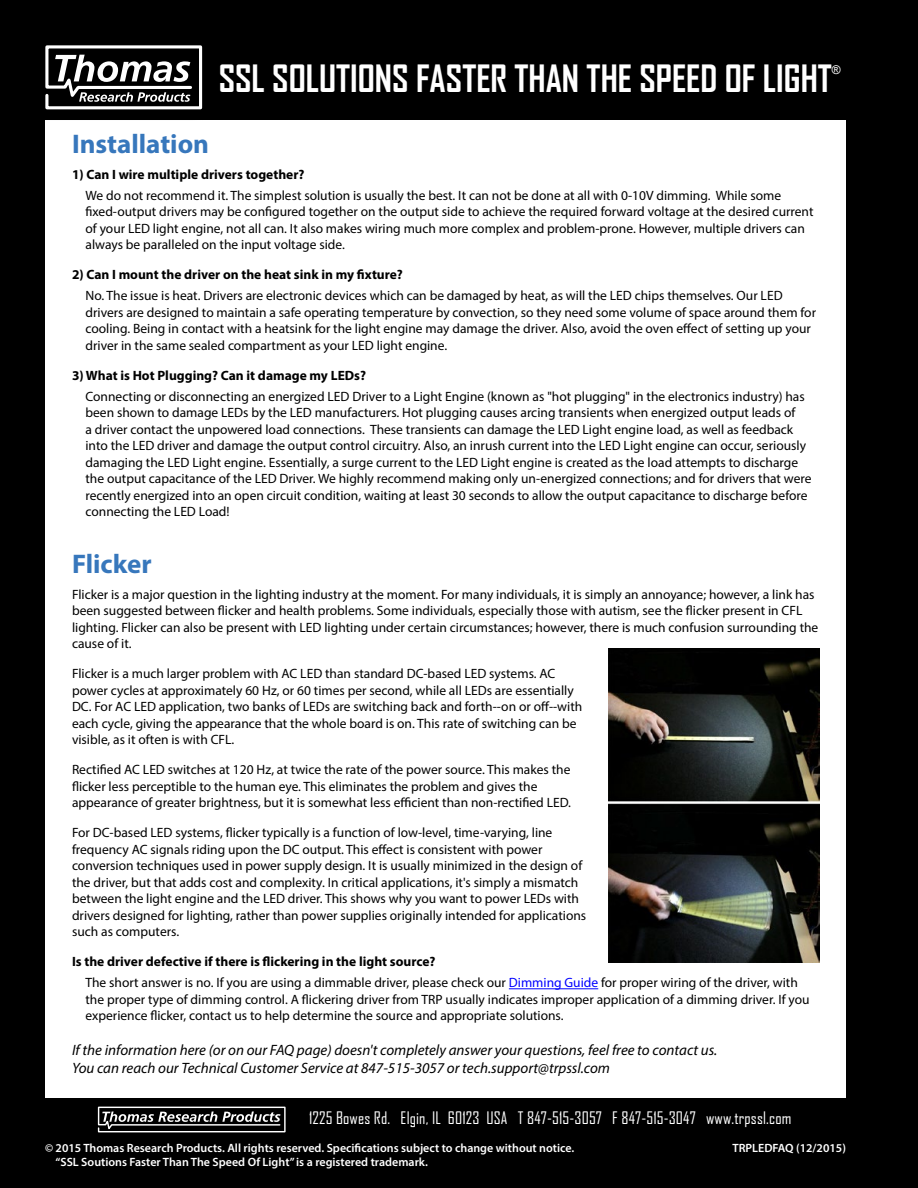
<style>
.page{position:relative;width:918px;height:1188px;background:#000}
.page>*{position:absolute;margin:0;border:0;box-sizing:border-box;transform-origin:0 0}
.t1{font:700 36px "Agency FB";color:#fff}
.t2{font:700 27px "Myriad Pro";color:#3777bc}
.t3{font:16.5px "Agency FB";letter-spacing:.01em;color:#fff}
.t4{font:italic 15px/18px "Myriad Pro";color:#000}
.t5{font:13.5px/16.5px "Myriad Pro";color:#000}
.t6{font:700 13.5px "Myriad Pro";color:#000}
.t7{font:600 12px "Myriad Pro";color:#fff}
.t8{font:12px "Arial";color:#fff}
.s1{font-weight:700}
.s2{color:#00f}
</style>
<div class="page">
<div style="left:45px;top:121px;width:801px;height:977px;background:#fff"></div>
<hr style="left:509px;top:988px;width:89px;height:1px;background:#00f">
<img style="left:608px;top:648px;width:211px;height:315px">
<div style="left:33px;top:39px;width:176px;height:83px;background:#000"></div>
<svg style="left:45px;top:45px;width:157px;height:65px"></svg>
<svg style="left:98px;top:1106px;width:188px;height:27px"></svg>
<h1 class="t1" style="left:219px;top:56px;width:615px">SSL SOLUTIONS FASTER THAN THE SPEED OF LIGHT</h1>
<p class="t8" style="left:832px;top:61px;width:10px">®</p>
<h2 class="t2" style="left:72px;top:127px;width:139px">Installation</h2>
<p class="t6" style="left:72px;top:166px;width:234px">1) Can I wire multiple drivers together?</p>
<p class="t5" style="left:86px;top:187px;width:730px">We do not recommend it. The simplest solution is usually the best. It can not be done at all with 0-10V dimming. While some fixed-output drivers may be configured together on the output side to achieve the required forward voltage at the desired current of your LED light engine, not all can. It also makes wiring much more complex and problem-prone. However, multiple drivers can always be paralleled on the input voltage side.</p>
<p class="t6" style="left:72px;top:266px;width:332px">2) Can I mount the driver on the heat sink in my fixture?</p>
<p class="t5" style="left:86px;top:287px;width:732px">No. The issue is heat. Drivers are electronic devices which can be damaged by heat, as will the LED chips themselves. Our LED drivers are designed to maintain a safe operating temperature by convection, so they need some volume of space around them for cooling. Being in contact with a heatsink for the light engine may damage the driver. Also, avoid the oven effect of setting up your driver in the same sealed compartment as your LED light engine.</p>
<p class="t6" style="left:72px;top:367px;width:296px">3) What is Hot Plugging? Can it damage my LEDs?</p>
<p class="t5" style="left:86px;top:388px;width:728px">Connecting or disconnecting an energized LED Driver to a Light Engine (known as "hot plugging" in the electronics industry) has been shown to damage LEDs by the LED manufacturers. Hot plugging causes arcing transients when energized output leads of<br>a driver contact the unpowered load connections. These transients can damage the LED Light engine load, as well as feedback into the LED driver and damage the output control circuitry. Also, an inrush current into the LED Light engine can occur, seriously damaging the LED Light engine. Essentially, a surge current to the LED Light engine is created as the load attempts to discharge the output capacitance of the LED Driver. We highly recommend making only un-energized connections; and for drivers that were recently energized into an open circuit condition, waiting at least 30 seconds to allow the output capacitance to discharge before connecting the LED Load!</p>
<h2 class="t2" style="left:72px;top:547px;width:81px">Flicker</h2>
<p class="t5" style="left:72px;top:586px;width:748px">Flicker is a major question in the lighting industry at the moment. For many individuals, it is simply an annoyance; however, a link has been suggested between flicker and health problems. Some individuals, especially those with autism, see the flicker present in CFL lighting. Flicker can also be present with LED lighting under certain circumstances; however, there is much confusion surrounding the cause of it.</p>
<p class="t5" style="left:72px;top:665px;width:512px">Flicker is a much larger problem with AC LED than standard DC-based LED systems. AC power cycles at approximately 60 Hz, or 60 times per second, while all LEDs are essentially DC. For AC LED application, two banks of LEDs are switching back and forth--on or off--with each cycle, giving the appearance that the whole board is on. This rate of switching can be visible, as it often is with CFL.</p>
<p class="t5" style="left:72px;top:761px;width:501px">Rectified AC LED switches at 120 Hz, at twice the rate of the power source. This makes the flicker less perceptible to the human eye. This eliminates the problem and gives the appearance of greater brightness, but it is somewhat less efficient than non-rectified LED.</p>
<p class="t5" style="left:72px;top:824px;width:516px">For DC-based LED systems, flicker typically is a function of low-level, time-varying, line frequency AC signals riding upon the DC output. This effect is consistent with power conversion techniques used in power supply design. It is usually minimized in the design of the driver, but that adds cost and complexity. In critical applications, it's simply a mismatch between the light engine and the LED driver. This shows why you want to power LEDs with drivers designed for lighting, rather than power supplies originally intended for applications such as computers.</p>
<p class="t5" style="left:86px;top:951px;width:714px;line-height:21px;text-indent:-14px"><span class="s1">Is the driver defective if there is flickering in the light source?<br></span>The short answer is no. If you are using a dimmable driver, please check our <span class="s2">Dimming Guide</span> for proper wiring of the driver, with</p>
<p class="t5" style="left:86px;top:991px;width:726px">the proper type of dimming control. A flickering driver from TRP usually indicates improper application of a dimming driver. If you experience flicker, contact us to help determine the source and appropriate solutions.</p>
<p class="t4" style="left:72px;top:1041px;width:647px">If the information here (or on our FAQ page) doesn't completely answer your questions, feel free to contact us.<br>You can reach our Technical Customer Service at 847-515-3057 or tech.support@trpssl.com</p>
<p class="t3" style="left:309px;top:1108px;width:484px">1225 Bowes Rd. Elgin, IL 60123 USA T 847-515-3057 F 847-515-3047 www.trpssl.com</p>
<p class="t7" style="left:45px;top:1140px;width:531px">© 2015 Thomas Research Products. All rights reserved. Specifications subject to change without notice.</p>
<p class="t7" style="left:732px;top:1140px;width:115px">TRPLEDFAQ (12/2015)</p>
<p class="t7" style="left:56px;top:1154px;width:374px">“SSL Soutions Faster Than The Speed Of Light” is a registered trademark.</p>
</div>
